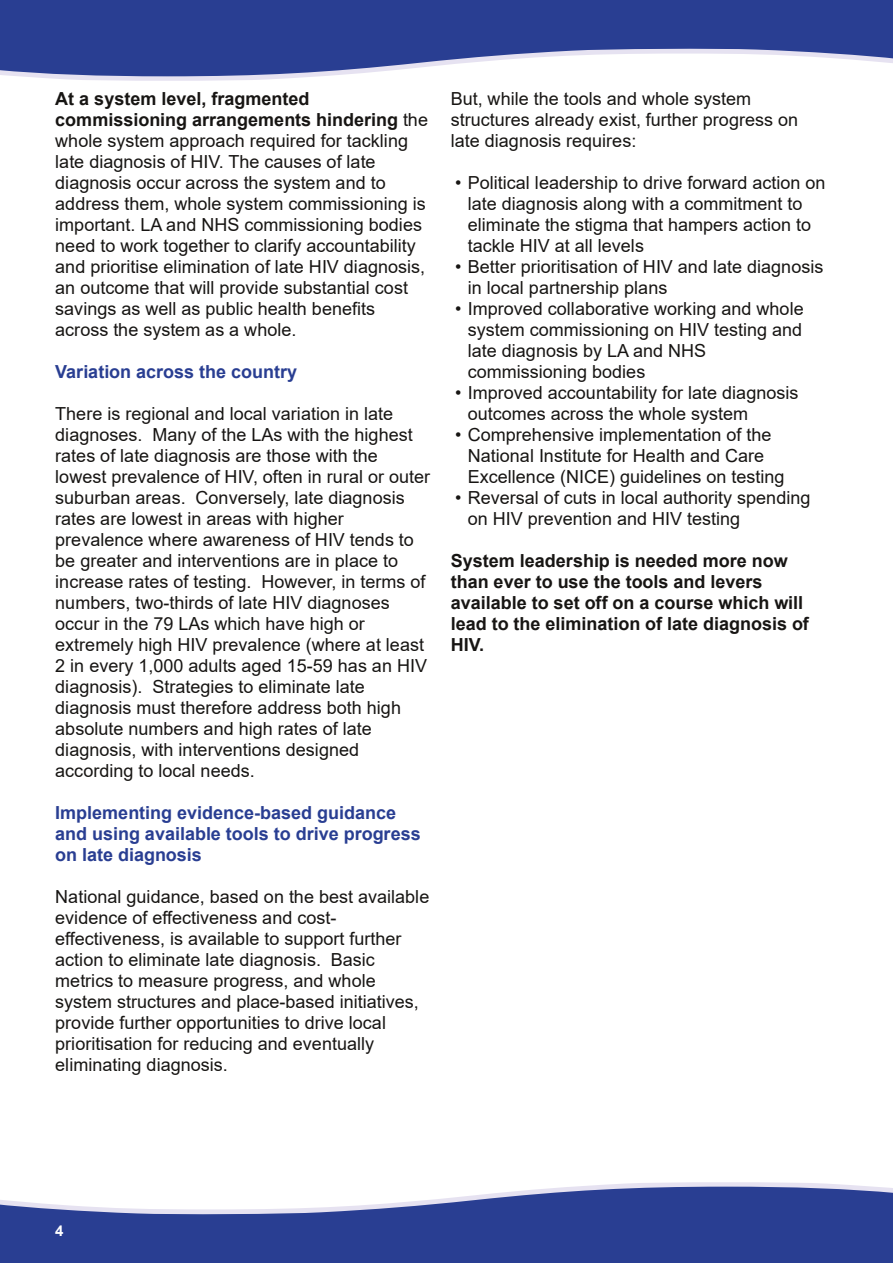
<style>
.page{position:relative;width:893px;height:1263px;background:#fff}
.page>*{position:absolute;margin:0;border:0;box-sizing:border-box;transform-origin:0 0}
.t1{font:18px/21px "Arial";color:#171513}
.t2{font:700 18px/21px "Arial";color:#171513}
.t3{font:700 18px/21px "Arial";color:#293e92}
.t4{font:700 15px "Arial";color:#fff}
.s1{font-weight:700}
</style>
<div class="page">
<svg style="left:589px;top:1182px;width:271px;height:4px"></svg>
<svg style="left:0;top:1186px;width:893px;height:77px;background:#5161a6"></svg>
<svg style="left:19px;top:76px;width:301px;height:5px;fill:#e6e2f1"></svg>
<svg style="left:0;top:0;width:893px;height:76px;background:#4e5fa5"></svg>
<p class="t1" style="left:55px;top:88px;width:374px"><span class="s1">At a system level, fragmented commissioning arrangements hindering</span> the whole system approach required for tackling late diagnosis of HIV. The causes of late diagnosis occur across the system and to address them, whole system commissioning is important. LA and NHS commissioning bodies need to work together to clarify accountability and prioritise elimination of late HIV diagnosis, an outcome that will provide substantial cost savings as well as public health benefits across the system as a whole.</p>
<p class="t3" style="left:55px;top:361px;width:243px">Variation across the country</p>
<p class="t1" style="left:55px;top:403px;width:376px">There is regional and local variation in late diagnoses. Many of the LAs with the highest rates of late diagnosis are those with the lowest prevalence of HIV, often in rural or outer suburban areas. Conversely, late diagnosis rates are lowest in areas with higher prevalence where awareness of HIV tends to be greater and interventions are in place to increase rates of testing. However, in terms of numbers, two-thirds of late HIV diagnoses occur in the 79 LAs which have high or extremely high HIV prevalence (where at least 2 in every 1,000 adults aged 15-59 has an HIV diagnosis). Strategies to eliminate late diagnosis must therefore address both high absolute numbers and high rates of late diagnosis, with interventions designed according to local needs.</p>
<p class="t3" style="left:55px;top:802px;width:367px">Implementing evidence-based guidance and using available tools to drive progress on late diagnosis</p>
<p class="t1" style="left:55px;top:886px;width:376px">National guidance, based on the best available evidence of effectiveness and cost&shy;effectiveness, is available to support further action to eliminate late diagnosis. Basic metrics to measure progress, and whole system structures and place-based initiatives, provide further opportunities to drive local prioritisation for reducing and eventually eliminating diagnosis.</p>
<p class="t1" style="left:451px;top:88px;width:349px">But, while the tools and whole system structures already exist, further progress on late diagnosis requires:</p>
<p class="t1" style="left:468px;top:172px;width:359px;text-indent:-13px">• Political leadership to drive forward action on late diagnosis along with a commitment to eliminate the stigma that hampers action to tackle HIV at all levels</p>
<p class="t1" style="left:468px;top:256px;width:357px;text-indent:-13px">• Better prioritisation of HIV and late diagnosis in local partnership plans</p>
<p class="t1" style="left:468px;top:298px;width:337px;text-indent:-13px">• Improved collaborative working and whole system commissioning on HIV testing and late diagnosis by LA and NHS commissioning bodies</p>
<p class="t1" style="left:468px;top:382px;width:332px;text-indent:-13px">• Improved accountability for late diagnosis outcomes across the whole system</p>
<p class="t1" style="left:468px;top:424px;width:318px;text-indent:-13px">• Comprehensive implementation of the<br>National Institute for Health and Care<br>Excellence (NICE) guidelines on testing</p>
<p class="t1" style="left:468px;top:487px;width:344px;text-indent:-13px">• Reversal of cuts in local authority spending on HIV prevention and HIV testing</p>
<p class="t2" style="left:451px;top:550px;width:360px">System leadership is needed more now than ever to use the tools and levers available to set off on a course which will lead to the elimination of late diagnosis of<br>HIV.</p>
<p class="t4" style="left:55px;top:1222px;width:10px">4</p>
</div>
